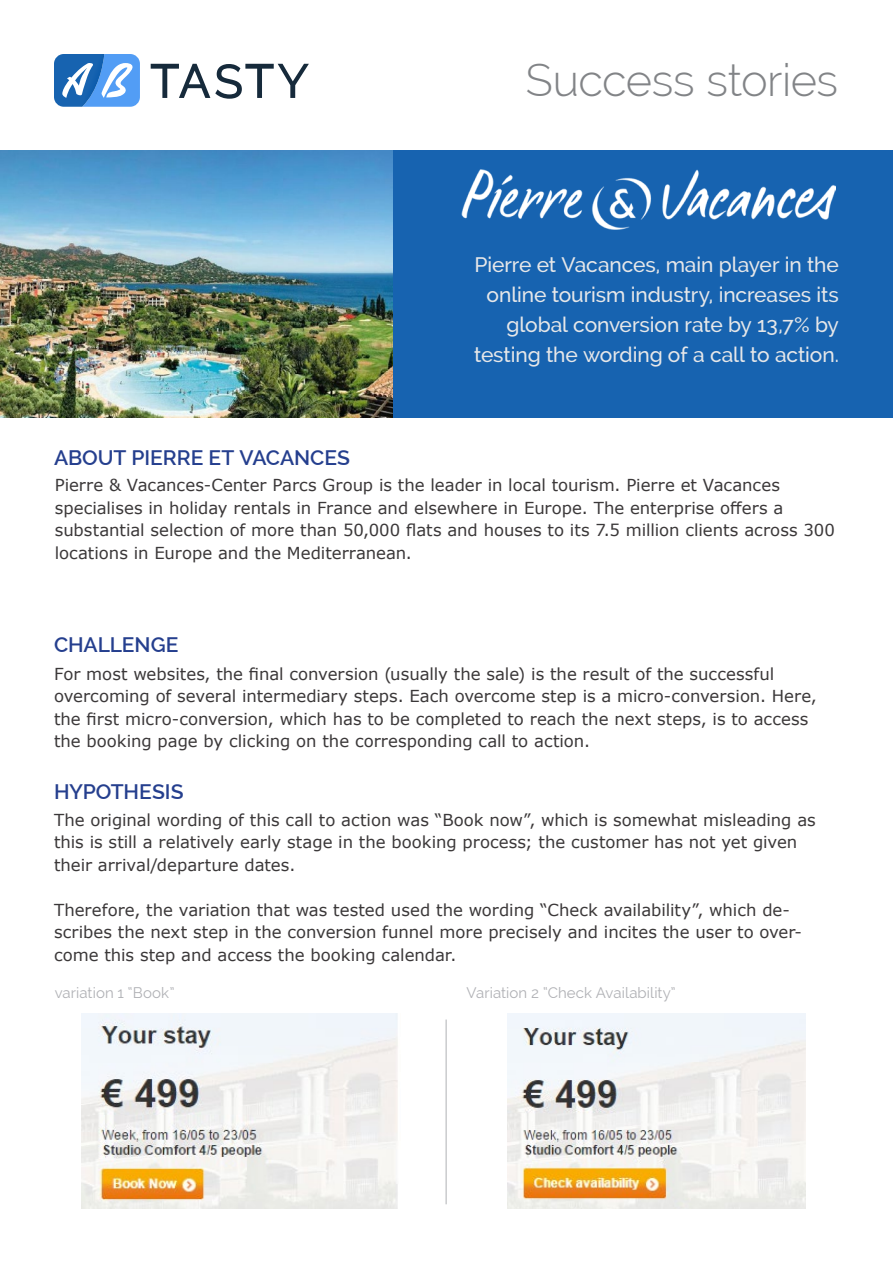
<style>
.page{position:relative;width:893px;height:1263px;background:#fff}
.page>*{position:absolute;margin:0;border:0;box-sizing:border-box;transform-origin:0 0}
.t1{font:300 45px "Raleway";letter-spacing:-.01em;color:#828487}
.t2{font:500 21px/30px "Raleway";letter-spacing:-.005em;color:#e6e7e9;text-align:right}
.Title_1{font:600 21px "Raleway";letter-spacing:-.005em;color:#253f8e}
.Body{font:16.5px/22.5px "Verdana";color:#3b3839}
.Paragraph_Style_1{font:15px "Raleway";letter-spacing:.005em;color:#b0b1b5}
</style>
<div class="page">
<svg style="left:151px;top:64px;width:158px;height:35px"></svg>
<svg style="left:54px;top:54px;width:86px;height:53px"></svg>
<div style="left:0;top:151px;width:893px;height:267px;background:#1763b0"></div>
<img style="left:0;top:151px;width:393px;height:267px">
<img style="left:461px;top:169px;width:375px;height:61px">
<img style="left:82px;top:1013px;width:316px;height:196px">
<img style="left:508px;top:1013px;width:297px;height:196px">
<hr style="left:446px;top:1019px;width:1px;height:185px;background:#b0b1b5">
<p class="t1" style="left:526px;top:54px;width:314px">Success stories</p>
<p class="Title_1" style="left:54px;top:446px;width:298px">ABOUT PIERRE ET VACANCES</p>
<p class="t2" style="left:474px;top:249px;width:366px">Pierre et Vacances, main player in the online tourism industry, increases its global conversion rate by 13,7% by testing the wording of a call to action.</p>
<p class="Body" style="left:55px;top:474px;width:782px">Pierre &amp; Vacances-Center Parcs Group is the leader in local tourism. Pierre et Vacances specialises in holiday rentals in France and elsewhere in Europe. The enterprise offers a substantial selection of more than 50,000 flats and houses to its 7.5 million clients across 300 locations in Europe and the Mediterranean.</p>
<p class="Title_1" style="left:54px;top:633px;width:126px">CHALLENGE</p>
<p class="Body" style="left:54px;top:662px;width:764px">For most websites, the final conversion (usually the sale) is the result of the successful overcoming of several intermediary steps. Each overcome step is a micro-conversion. Here, the first micro-conversion, which has to be completed to reach the next steps, is to access the booking page by clicking on the corresponding call to action.</p>
<p class="Title_1" style="left:54px;top:779px;width:131px">HYPOTHESIS</p>
<p class="Body" style="left:54px;top:808px;width:763px">The original wording of this call to action was “Book now”, which is somewhat misleading as this is still a relatively early stage in the booking process; the customer has not yet given their arrival/departure dates.</p>
<p class="Body" style="left:54px;top:898px;width:749px">Therefore, the variation that was tested used the wording “Check availability”, which de&shy;scribes the next step in the conversion funnel more precisely and incites the user to over&shy;come this step and access the booking calendar.</p>
<p class="Paragraph_Style_1" style="left:55px;top:984px;width:122px">variation 1 “Book”</p>
<p class="Paragraph_Style_1" style="left:467px;top:984px;width:211px">Variation 2 “Check Availability”</p>
</div>
